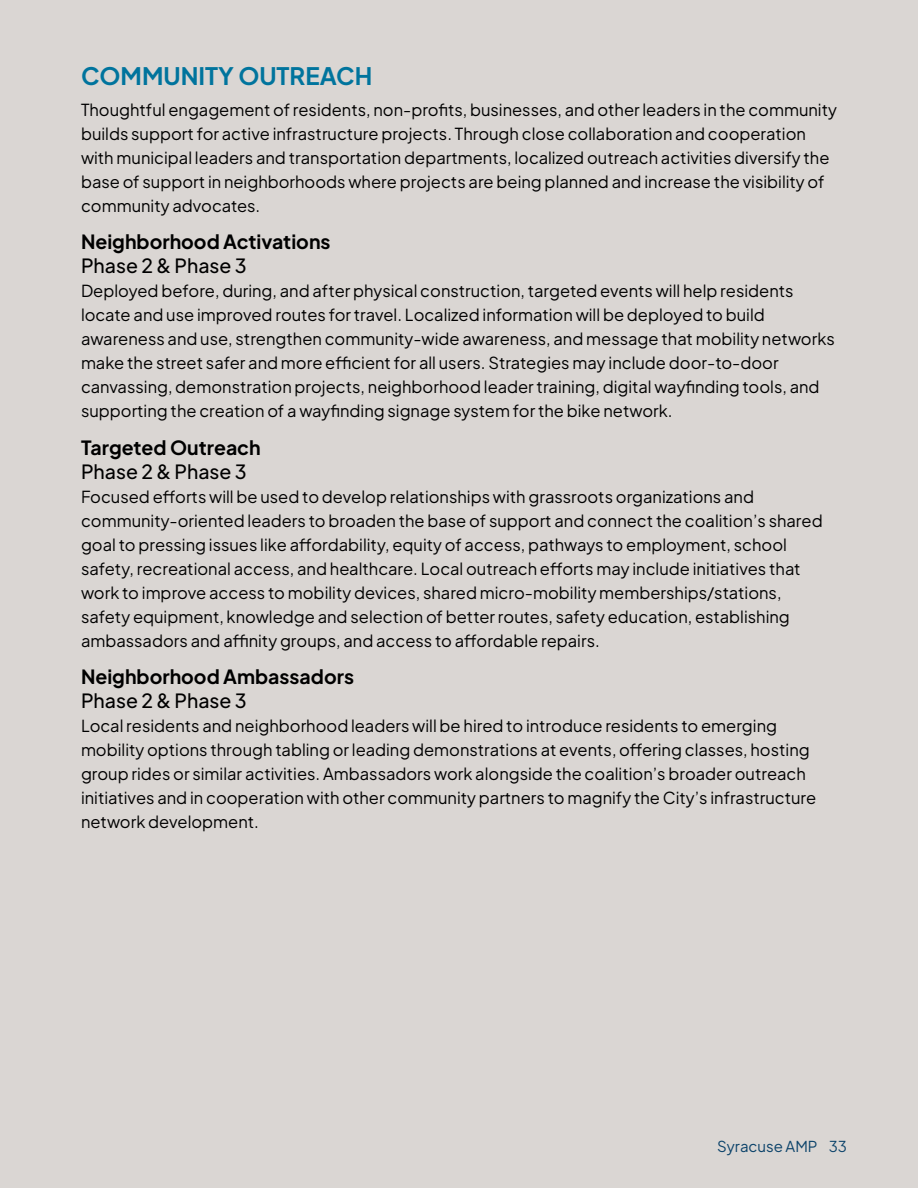
<style>
.page{position:relative;width:918px;height:1188px;background:#dad6d3}
.page>*{position:absolute;margin:0;border:0;box-sizing:border-box;transform-origin:0 0}
.t1{font:700 24px "Plus Jakarta Sans";color:#00749d}
.t2{font:700 19.5px "Plus Jakarta Sans";color:#000}
.t3{font:500 19.5px "Plus Jakarta Sans";color:#000}
.t4{font:16.5px/24px "Plus Jakarta Sans";color:#000}
.t5{font:15px "Plus Jakarta Sans";color:#0c436a}
</style>
<div class="page">
<h1 class="t1" style="left:81px;top:55px;width:293px">COMMUNITY OUTREACH</h1>
<p class="t4" style="left:81px;top:96px;width:758px">Thoughtful engagement of residents, non-profits, businesses, and other leaders in the community builds support for active infrastructure projects. Through close collaboration and cooperation with municipal leaders and transportation departments, localized outreach activities diversify the base of support in neighborhoods where projects are being planned and increase the visibility of community advocates.</p>
<p class="t2" style="left:81px;top:225px;width:251px">Neighborhood Activations</p>
<p class="t3" style="left:81px;top:250px;width:167px">Phase 2 &amp; Phase 3</p>
<p class="t4" style="left:81px;top:278px;width:755px">Deployed before, during, and after physical construction, targeted events will help residents locate and use improved routes for travel. Localized information will be deployed to build awareness and use, strengthen community-wide awareness, and message that mobility networks make the street safer and more efficient for all users. Strategies may include door-to-door canvassing, demonstration projects, neighborhood leader training, digital wayfinding tools, and supporting the creation of a wayfinding signage system for the bike network.</p>
<p class="t2" style="left:81px;top:430px;width:181px">Targeted Outreach</p>
<p class="t3" style="left:81px;top:455px;width:167px">Phase 2 &amp; Phase 3</p>
<p class="t4" style="left:81px;top:483px;width:743px">Focused efforts will be used to develop relationships with grassroots organizations and community-oriented leaders to broaden the base of support and connect the coalition’s shared goal to pressing issues like affordability, equity of access, pathways to employment, school safety, recreational access, and healthcare. Local outreach efforts may include initiatives that work to improve access to mobility devices, shared micro-mobility memberships/stations, safety equipment, knowledge and selection of better routes, safety education, establishing ambassadors and affinity groups, and access to affordable repairs.</p>
<p class="t2" style="left:81px;top:660px;width:275px">Neighborhood Ambassadors</p>
<p class="t3" style="left:81px;top:685px;width:167px">Phase 2 &amp; Phase 3</p>
<p class="t4" style="left:81px;top:713px;width:737px">Local residents and neighborhood leaders will be hired to introduce residents to emerging mobility options through tabling or leading demonstrations at events, offering classes, hosting group rides or similar activities. Ambassadors work alongside the coalition’s broader outreach initiatives and in cooperation with other community partners to magnify the City’s infrastructure network development.</p>
<p class="t5" style="left:717px;top:1134px;width:131px">Syracuse AMP 33</p>
</div>
